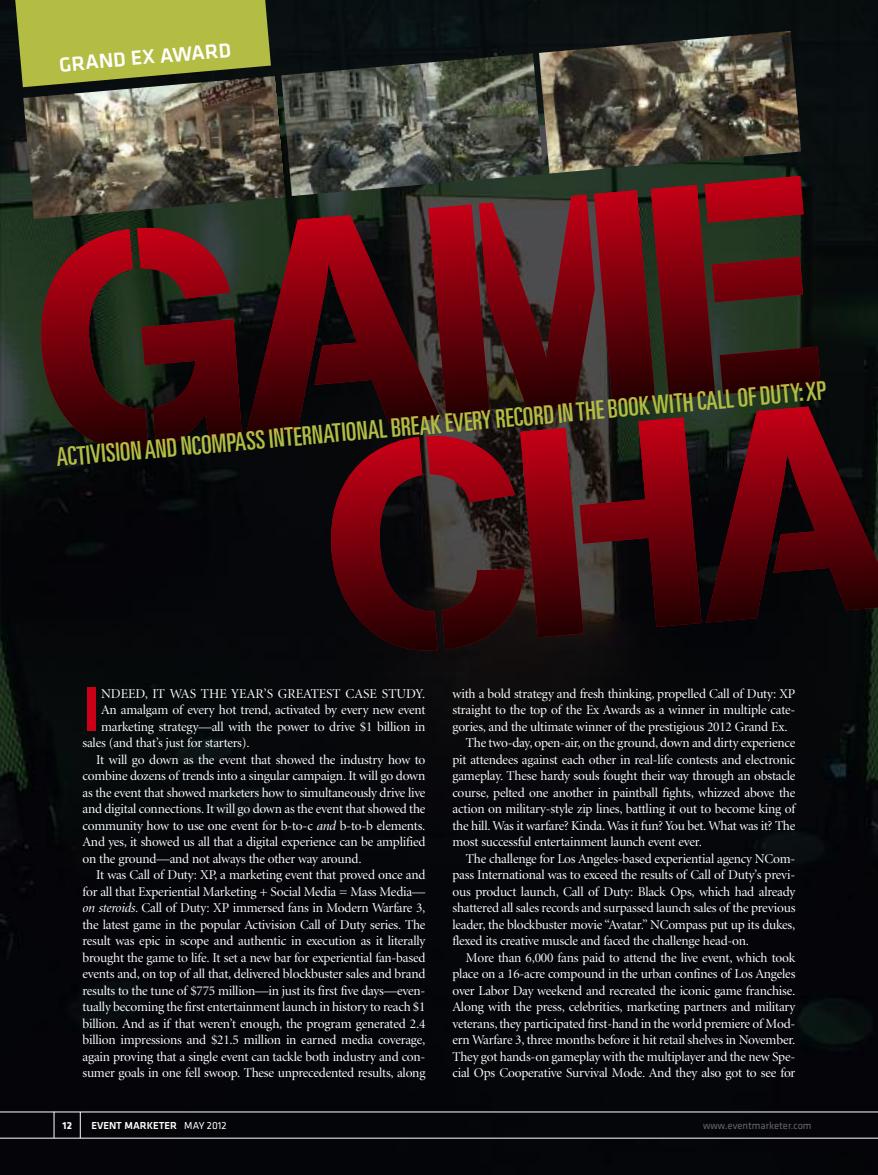
<style>
.page{position:relative;width:878px;height:1175px;background:#fff}
.page>*{position:absolute;margin:0;border:0;box-sizing:border-box;transform-origin:0 0}
.t1{font:500 65.25px "Klavika";color:#ca0016}
.t2{font:ultra-condensed 25.5px "Univers";color:#b3bd43}
.t3{font:21px "Klavika Medium TF";color:#fff}
.t4{font:13.5px "Minion Display";letter-spacing:-.015em;color:#fff}
.t5{font:10.5px "Klavika";color:#666}
.t6{font:10.5px "Klavika Medium TF";color:#fff}
.t7{font:700 10.5px "Klavika";color:#fff}
.s1{font-style:italic}
.s2{font-family:"Klavika"}
</style>
<div class="page">
<img style="left:0;top:0;width:878px;height:1174px">
<svg style="left:54px;top:1112px;width:1px;height:25px"></svg>
<hr style="left:0;top:1111px;width:878px;height:1px;background:#fff">
<hr style="left:0;top:1137px;width:878px;height:1px;background:#fff">
<svg style="left:80px;top:1112px;width:1px;height:26px"></svg>
<svg style="left:35px;top:176px;width:785px;height:282px;background:#4c1315"></svg>
<svg style="left:327px;top:406px;width:551px;height:245px;background:#400c10"></svg>
<img style="left:870px;top:387px;width:8px;height:87px">
<img style="left:23px;top:76px;width:262px;height:143px">
<img style="left:281px;top:53px;width:262px;height:143px">
<img style="left:539px;top:31px;width:262px;height:142px">
<svg style="left:13px;top:0;width:258px;height:87px;background:#9ca53d"></svg>
<h3 class="t3" style="left:59px;top:58px;width:174px;rotate:-5deg">GRAND EX AWARD</h3>
<h2 class="t2" style="left:56px;top:448px;width:774px;rotate:-5deg">ACTIVISIONAND NCOMPASSINTERNATIONALBREAK EVERY RECORD INTHEBOOKWITH CALL OF DUTY:XP</h2>
<h1 class="t1" style="left:82px;top:687px;width:20px">I</h1>
<p class="t4" style="left:101px;top:688px;width:326px">NDEED, IT WAS THE YEAR’S GREATEST CASE STUDY.</p>
<p class="t4" style="left:101px;top:704px;width:326px">An amalgam of every hot trend, activated by every new event</p>
<p class="t4" style="left:101px;top:721px;width:326px">marketing strategy—all with the power to drive $1 billion in</p>
<p class="t4" style="left:82px;top:737px;width:169px">sales (and that’s just for starters).</p>
<p class="t4" style="left:96px;top:754px;width:331px">It will go down as the event that showed the industry how to</p>
<p class="t4" style="left:82px;top:770px;width:344px">combine dozens of trends into a singular campaign. It will go down</p>
<p class="t4" style="left:82px;top:787px;width:344px">as the event that showed marketers how to simultaneously drive live</p>
<p class="t4" style="left:82px;top:803px;width:344px">and digital connections. It will go down as the event that showed the</p>
<p class="t4" style="left:82px;top:820px;width:344px">community how to use one event for b-to-c <span class="s1">and</span> b-to-b elements.</p>
<p class="t4" style="left:82px;top:836px;width:344px">And yes, it showed us all that a digital experience can be amplified</p>
<p class="t4" style="left:82px;top:853px;width:280px">on the ground—and not always the other way around.</p>
<p class="t4" style="left:96px;top:869px;width:331px">It was Call of Duty: XP, a marketing event that proved once and</p>
<p class="t4" style="left:82px;top:886px;width:344px">for all that Experiential Marketing + Social Media = Mass Media—</p>
<p class="t4" style="left:82px;top:902px;width:344px"><span class="s1">on steroids</span>. Call of Duty: XP immersed fans in Modern Warfare 3,</p>
<p class="t4" style="left:82px;top:919px;width:344px">the latest game in the popular Activision Call of Duty series. The</p>
<p class="t4" style="left:82px;top:935px;width:344px">result was epic in scope and authentic in execution as it literally</p>
<p class="t4" style="left:82px;top:952px;width:344px">brought the game to life. It set a new bar for experiential fan-based</p>
<p class="t4" style="left:82px;top:968px;width:344px">events and, on top of all that, delivered blockbuster sales and brand</p>
<p class="t4" style="left:82px;top:985px;width:344px">results to the tune of $775 million—in just its first five days—even-</p>
<p class="t4" style="left:82px;top:1001px;width:344px">tually becoming the first entertainment launch in history to reach $1</p>
<p class="t4" style="left:82px;top:1018px;width:344px">billion. And as if that weren’t enough, the program generated 2.4</p>
<p class="t4" style="left:82px;top:1034px;width:344px">billion impressions and $21.5 million in earned media coverage,</p>
<p class="t4" style="left:82px;top:1051px;width:344px">again proving that a single event can tackle both industry and con-</p>
<p class="t4" style="left:82px;top:1067px;width:344px">sumer goals in one fell swoop. These unprecedented results, along</p>
<p class="t4" style="left:452px;top:688px;width:344px">with a bold strategy and fresh thinking, propelled Call of Duty: XP</p>
<p class="t4" style="left:452px;top:704px;width:344px">straight to the top of the Ex Awards as a winner in multiple cate-</p>
<p class="t4" style="left:452px;top:721px;width:336px">gories, and the ultimate winner of the prestigious 2012 Grand Ex.</p>
<p class="t4" style="left:466px;top:737px;width:331px">The two-day, open-air, on the ground, down and dirty experience</p>
<p class="t4" style="left:452px;top:754px;width:344px">pit attendees against each other in real-life contests and electronic</p>
<p class="t4" style="left:452px;top:770px;width:344px">gameplay. These hardy souls fought their way through an obstacle</p>
<p class="t4" style="left:452px;top:787px;width:344px">course, pelted one another in paintball fights, whizzed above the</p>
<p class="t4" style="left:452px;top:803px;width:344px">action on military-style zip lines, battling it out to become king of</p>
<p class="t4" style="left:452px;top:820px;width:344px">the hill.Was it warfare? Kinda.Was it fun? You bet.What was it? The</p>
<p class="t4" style="left:452px;top:836px;width:251px">most successful entertainment launch event ever.</p>
<p class="t4" style="left:466px;top:853px;width:331px">The challenge for Los Angeles-based experiential agency NCom-</p>
<p class="t4" style="left:452px;top:869px;width:344px">pass International was to exceed the results of Call of Duty’s previ-</p>
<p class="t4" style="left:452px;top:886px;width:344px">ous product launch, Call of Duty: Black Ops, which had already</p>
<p class="t4" style="left:452px;top:902px;width:344px">shattered all sales records and surpassed launch sales of the previous</p>
<p class="t4" style="left:452px;top:919px;width:344px">leader, the blockbuster movie “Avatar.” NCompass put up its dukes,</p>
<p class="t4" style="left:452px;top:935px;width:298px">flexed its creative muscle and faced the challenge head-on.</p>
<p class="t4" style="left:466px;top:952px;width:331px">More than 6,000 fans paid to attend the live event, which took</p>
<p class="t4" style="left:452px;top:968px;width:344px">place on a 16-acre compound in the urban confines of Los Angeles</p>
<p class="t4" style="left:452px;top:985px;width:344px">over Labor Day weekend and recreated the iconic game franchise.</p>
<p class="t4" style="left:452px;top:1001px;width:344px">Along with the press, celebrities, marketing partners and military</p>
<p class="t4" style="left:452px;top:1018px;width:344px">veterans,they participated first-hand in the world premiere of Mod-</p>
<p class="t4" style="left:452px;top:1034px;width:344px">ern Warfare 3, three months before it hit retail shelves in November.</p>
<p class="t4" style="left:452px;top:1051px;width:344px">They got hands-on gameplay with the multiplayer and the new Spe-</p>
<p class="t4" style="left:452px;top:1067px;width:344px">cial Ops Cooperative Survival Mode. And they also got to see for</p>
<p class="t7" style="left:63px;top:1122px;width:11px">12</p>
<p class="t6" style="left:91px;top:1122px;width:137px">EVENT MARKETER <span class="s2">MAY 2012</span></p>
<p class="t5" style="left:703px;top:1122px;width:110px">www.eventmarketer.com</p>
</div>
